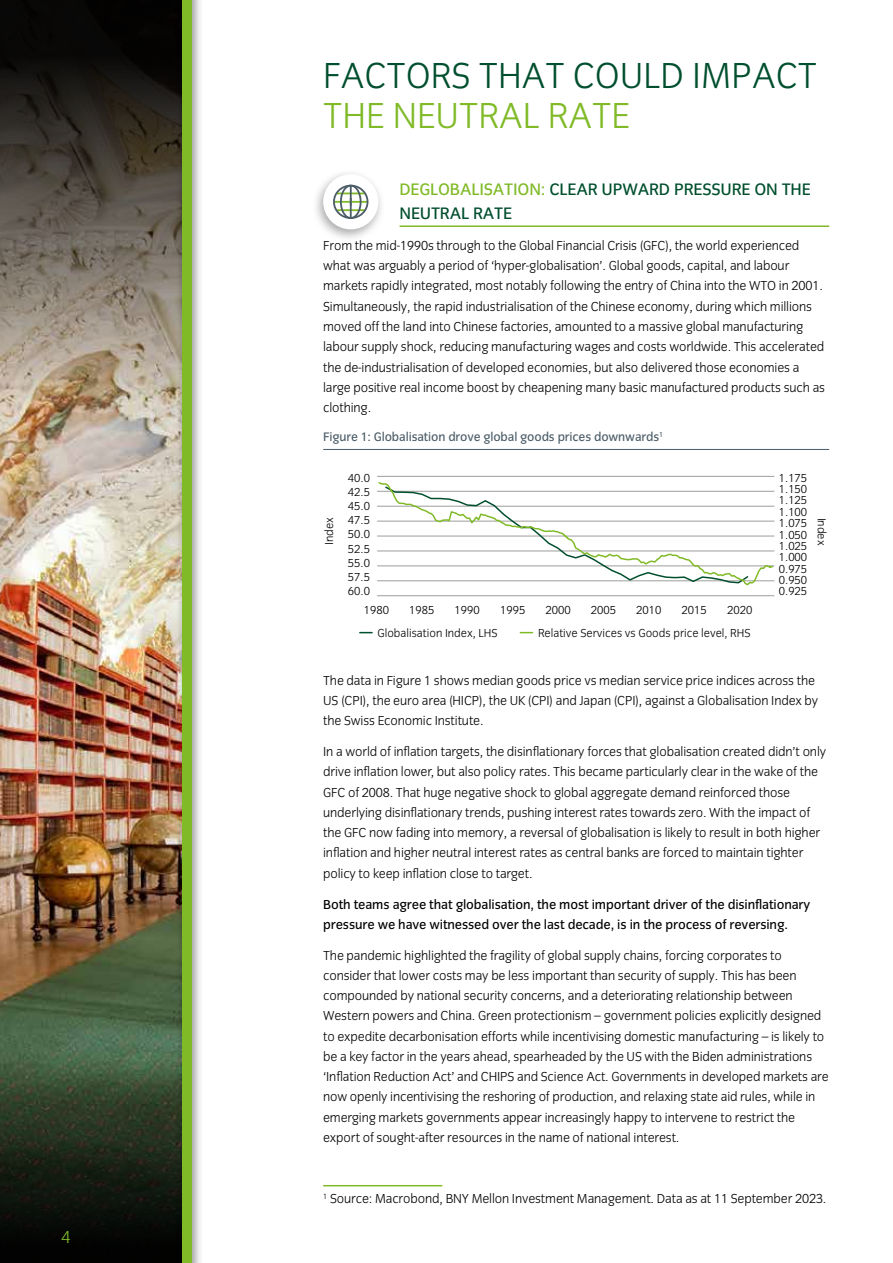
<style>
.page{position:relative;width:893px;height:1263px;background:#fff}
.page>*{position:absolute;margin:0;border:0;box-sizing:border-box;transform-origin:0 0}
.t1{font:37.5px "Congress Sans Light Std";color:#004f2e}
.t2{font:37.5px "Congress Sans Light Std";color:#80ba27}
.t3{font:18px "Congress Sans Light Std";color:#80ba27}
.t4{font:17.25px/24px "Congress Sans Std";letter-spacing:-.01em;color:#004f2e}
.t5{font:13.5px/20.2px "Congress Sans Light Std";letter-spacing:-.01em;color:#000}
.t6{font:13.5px/20.2px "Congress Sans Std";letter-spacing:-.01em;color:#000}
.t7{font:12.75px "Congress Sans Std";letter-spacing:-.01em;color:#4b5c67}
.t8{font:12px/14.2px "Congress Sans Light Std";color:#000;text-align:justify}
.s1{color:#80ba27}
</style>
<div class="page">
<hr style="left:400px;top:225px;width:429px;height:2px;background:#80ba27">
<hr style="left:323px;top:449px;width:506px;height:1px;background:#4b5c67">
<div style="left:312px;top:169px;width:74px;height:74px;background:#000;opacity:.35"></div>
<div style="left:323px;top:174px;width:55px;height:55px;background:#fff;border-radius:50%"></div>
<hr style="left:337px;top:209px;width:28px;height:2px;background:#80ba27">
<hr style="left:350px;top:186px;width:2px;height:32px;background:#4c5d68">
<hr style="left:334px;top:201px;width:34px;height:2px;background:#80ba27">
<div style="left:333px;top:185px;width:35px;height:34px;border:2px solid #4c5d68;border-radius:50%"></div>
<div style="left:340px;top:185px;width:22px;height:34px;border:2px solid #4c5d68;border-radius:50%"></div>
<svg style="left:337px;top:193px;width:28px;height:13px"></svg>
<hr style="left:377px;top:595px;width:397px;height:1px;background:#9d9d9c">
<hr style="left:377px;top:476px;width:397px;height:1px;background:#9d9d9c">
<svg style="left:360px;top:632px;width:12px;height:1px"></svg>
<svg style="left:520px;top:632px;width:13px;height:1px"></svg>
<svg style="left:377px;top:482px;width:397px;height:104px"></svg>
<hr style="left:323px;top:1185px;width:119px;height:1px;background:#80ba27">
<img style="left:0;top:644px;width:176px;height:307px">
<img style="left:0;top:0;width:176px;height:644px">
<svg style="left:0;top:951px;width:176px;height:312px;background:#313d29"></svg>
<div style="left:176px;top:0;width:28px;height:1263px;background:#000;opacity:.45"></div>
<div style="left:182px;top:0;width:9px;height:1263px;background:#80ba27"></div>
<h2 class="t3" style="left:61px;top:1227px;width:11px">4</h2>
<h1 class="t1" style="left:323px;top:55px;width:495px">FACTORS THAT COULD IMPACT</h1>
<h1 class="t2" style="left:323px;top:96px;width:308px">THE NEUTRAL RATE</h1>
<p class="t4" style="left:399px;top:178px;width:413px"><span class="s1">DEGLOBALISATION:</span> CLEAR UPWARD PRESSURE ON THE<br>NEUTRAL RATE</p>
<p class="t5" style="left:323px;top:236px;width:503px">From the mid-1990s through to the Global Financial Crisis (GFC), the world experienced what was arguably a period of ‘hyper-globalisation’. Global goods, capital, and labour markets rapidly integrated, most notably following the entry of China into the WTO in 2001.<br>Simultaneously, the rapid industrialisation of the Chinese economy, during which millions moved off the land into Chinese factories, amounted to a massive global manufacturing labour supply shock, reducing manufacturing wages and costs worldwide. This accelerated the de-industrialisation of developed economies, but also delivered those economies a large positive real income boost by cheapening many basic manufactured products such as clothing.</p>
<p class="t7" style="left:323px;top:429px;width:341px">Figure 1: Globalisation drove global goods prices downwards<sup>1</sup></p>
<p class="t8" style="left:348px;top:471px;width:24px">40.0<br>42.5<br>45.0<br>47.5<br>50.0<br>52.5<br>55.0<br>57.5<br>60.0</p>
<p class="t8" style="left:779px;top:471px;width:30px">1.175</p>
<p class="t8" style="left:779px;top:482px;width:30px">1.150</p>
<p class="t8" style="left:779px;top:493px;width:30px">1.125</p>
<p class="t8" style="left:779px;top:505px;width:30px">1.100</p>
<p class="t8" style="left:322px;top:545px;width:29px;rotate:-90deg">Index</p>
<p class="t8" style="left:829px;top:518px;width:29px;rotate:90deg">Index</p>
<p class="t8" style="left:779px;top:516px;width:30px">1.075</p>
<p class="t8" style="left:779px;top:528px;width:30px">1.050</p>
<p class="t8" style="left:779px;top:539px;width:30px">1.025</p>
<p class="t8" style="left:779px;top:550px;width:30px">1.000</p>
<p class="t8" style="left:779px;top:562px;width:30px">0.975</p>
<p class="t8" style="left:779px;top:573px;width:30px">0.950</p>
<p class="t8" style="left:779px;top:584px;width:30px">0.925</p>
<p class="t8" style="left:364px;top:603px;width:27px">1980</p>
<p class="t8" style="left:409px;top:603px;width:27px">1985</p>
<p class="t8" style="left:455px;top:603px;width:27px">1990</p>
<p class="t8" style="left:500px;top:603px;width:27px">1995</p>
<p class="t8" style="left:545px;top:603px;width:27px">2000</p>
<p class="t8" style="left:591px;top:603px;width:27px">2005</p>
<p class="t8" style="left:636px;top:603px;width:27px">2010</p>
<p class="t8" style="left:682px;top:603px;width:27px">2015</p>
<p class="t8" style="left:727px;top:603px;width:27px">2020</p>
<p class="t8" style="left:377px;top:626px;width:122px">Globalisation Index, LHS</p>
<p class="t8" style="left:538px;top:626px;width:214px">Relative Services vs Goods price level, RHS</p>
<p class="t5" style="left:323px;top:670px;width:497px">The data in Figure 1 shows median goods price vs median service price indices across the<br>US (CPI), the euro area (HICP), the UK (CPI) and Japan (CPI), against a Globalisation Index by the Swiss Economic Institute.</p>
<p class="t5" style="left:323px;top:742px;width:504px">In a world of inflation targets, the disinflationary forces that globalisation created didn’t only drive inflation lower, but also policy rates. This became particularly clear in the wake of the GFC of 2008. That huge negative shock to global aggregate demand reinforced those underlying disinflationary trends, pushing interest rates towards zero. With the impact of the GFC now fading into memory, a reversal of globalisation is likely to result in both higher inflation and higher neutral interest rates as central banks are forced to maintain tighter policy to keep inflation close to target.</p>
<p class="t6" style="left:323px;top:894px;width:489px">Both teams agree that globalisation, the most important driver of the disinflationary pressure we have witnessed over the last decade, is in the process of reversing.</p>
<p class="t5" style="left:323px;top:945px;width:507px">The pandemic highlighted the fragility of global supply chains, forcing corporates to consider that lower costs may be less important than security of supply. This has been compounded by national security concerns, and a deteriorating relationship between Western powers and China. Green protectionism – government policies explicitly designed to expedite decarbonisation efforts while incentivising domestic manufacturing – is likely to be a key factor in the years ahead, spearheaded by the US with the Biden administrations ‘Inflation Reduction Act’ and CHIPS and Science Act. Governments in developed markets are now openly incentivising the reshoring of production, and relaxing state aid rules, while in emerging markets governments appear increasingly happy to intervene to restrict the export of sought-after resources in the name of national interest.</p>
<p class="t5" style="left:323px;top:1189px;width:505px"><sup>1</sup> Source: Macrobond, BNY Mellon Investment Management. Data as at 11 September 2023.</p>
</div>
